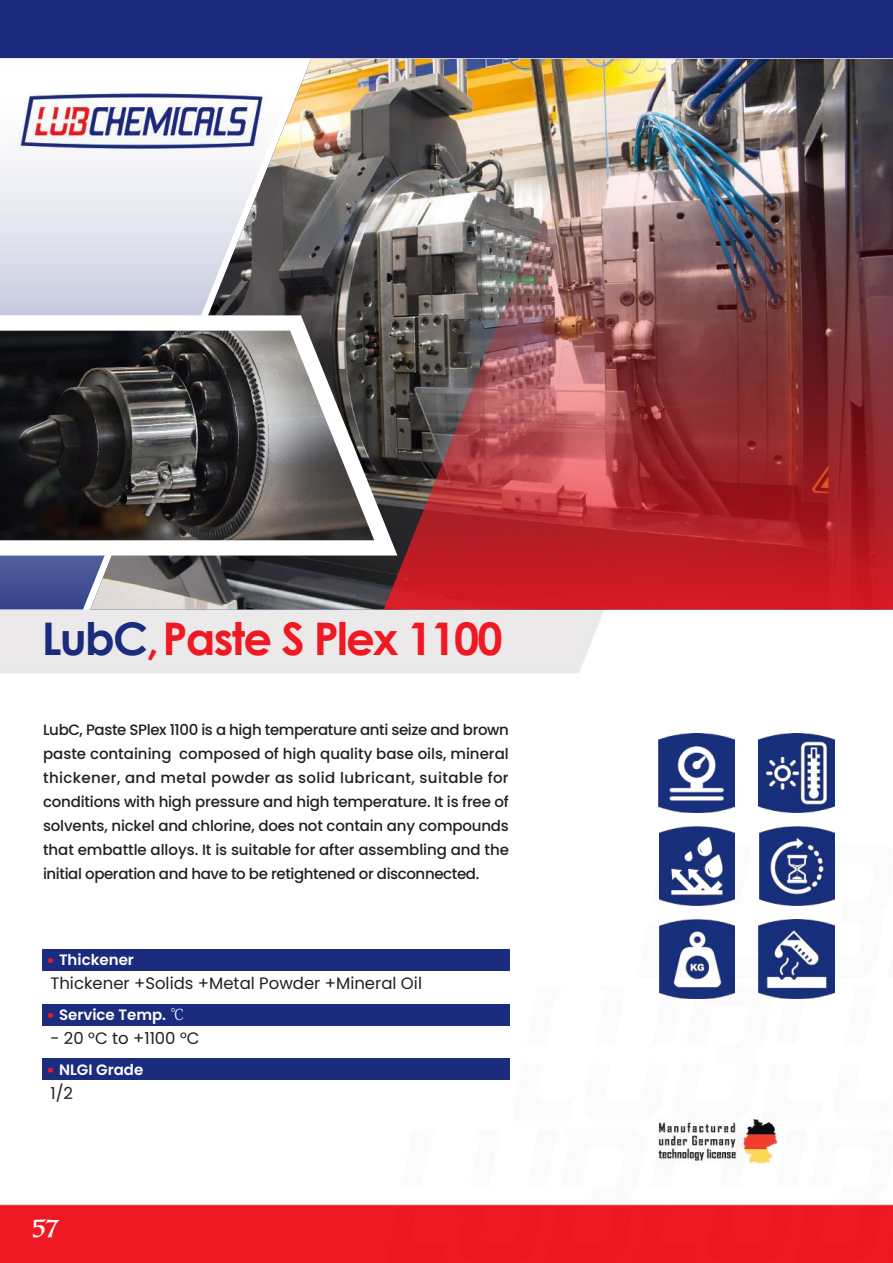
<style>
.page{position:relative;width:893px;height:1263px;background:#fff}
.page>*{position:absolute;margin:0;border:0;box-sizing:border-box;transform-origin:0 0}
.t1{font:700 45px "Century Gothic";letter-spacing:-.04em;color:#ef1923}
.t2{font:27px "Luminari";color:#fff}
.t3{font:16.5px "Poppins";color:#241f1f}
.t4{font:500 15px/24px "Poppins";letter-spacing:-.01em;color:#241f1f;text-align:right}
.t5{font:600 15px "Poppins";color:#fff}
.s1{color:#1b2b7d}
.s2{font-family:"Koz Min Pr 6 N";font-weight:400}
</style>
<div class="page">
<img style="left:0;top:0;width:893px;height:1263px">
<svg style="left:0;top:59px;width:90px;height:550px"></svg>
<img style="left:90px;top:59px;width:294px;height:550px">
<svg style="left:0;top:315px;width:384px;height:240px"></svg>
<img style="left:0;top:331px;width:374px;height:209px">
<img style="left:659px;top:733px;width:76px;height:79px">
<img style="left:759px;top:733px;width:76px;height:79px">
<img style="left:659px;top:826px;width:76px;height:79px">
<img style="left:759px;top:826px;width:75px;height:79px">
<img style="left:659px;top:919px;width:76px;height:79px">
<img style="left:759px;top:919px;width:76px;height:79px">
<div style="left:42px;top:949px;width:468px;height:21px;background:#1b2b7d"></div>
<svg style="left:48px;top:958px;width:5px;height:5px"></svg>
<div style="left:42px;top:1004px;width:468px;height:21px;background:#1b2b7d"></div>
<svg style="left:48px;top:1013px;width:5px;height:4px"></svg>
<div style="left:42px;top:1059px;width:468px;height:21px;background:#1b2b7d"></div>
<svg style="left:48px;top:1068px;width:5px;height:4px"></svg>
<img style="left:384px;top:59px;width:509px;height:550px">
<h1 class="t1" style="left:42px;top:605px;width:462px"><span class="s1">LubC</span>,Paste S Plex 1100</h1>
<p class="t4" style="left:43px;top:718px;width:467px">LubC, Paste SPlex 1100 is a high temperature anti seize and brown composed of high quality base oils, mineral</p>
<p class="t4" style="left:43px;top:742px;width:467px;text-align:left">paste containing<br>thickener, and metal powder as solid lubricant, suitable for conditions with high pressure and high temperature It. is free of solvents, nickel and chlorine, does not contain any compounds that embattle alloys It. is suitable for after assembling and the initial operation and have to be retightened or disconnected.</p>
<p class="t5" style="left:59px;top:951px;width:77px">Thickener</p>
<p class="t3" style="left:50px;top:974px;width:373px">Thickener +Solids +Metal Powder +Mineral Oil</p>
<p class="t5" style="left:59px;top:1006px;width:127px">Service Temp <span class="s2">°C</span>.</p>
<p class="t3" style="left:50px;top:1029px;width:151px">- 20 C° to +1100 C°</p>
<p class="t5" style="left:59px;top:1061px;width:86px">NLGI Grade</p>
<p class="t3" style="left:50px;top:1083px;width:24px">1/2</p>
<h2 class="t2" style="left:32px;top:1204px;width:28px">57</h2>
</div>
